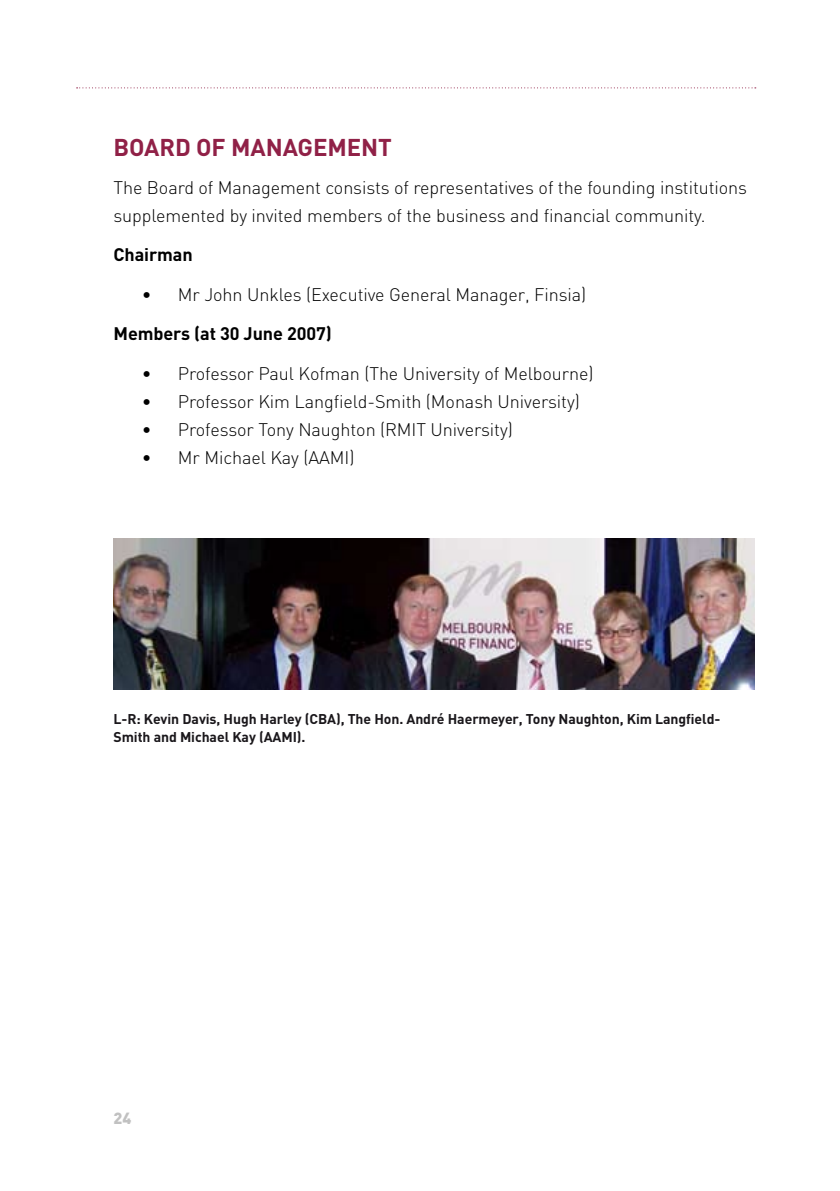
<style>
.page{position:relative;width:840px;height:1191px;background:#fff}
.page>*{position:absolute;margin:0;border:0;box-sizing:border-box;transform-origin:0 0}
.t1{font:700 24px "DIN";color:#902147}
.t2{font:300 18px/28px "DIN";letter-spacing:-.005em;color:#000}
.t3{font:700 18px "DIN";letter-spacing:-.005em;color:#000}
.t4{font:900 16px "DIN";color:#c1c1c1}
.t5{font:700 14px/18px "DIN";letter-spacing:-.005em;color:#1a171b}
</style>
<div class="page">
<svg style="left:77px;top:87px;width:678px;height:1px"></svg>
<img style="left:113px;top:538px;width:641px;height:152px">
<h1 class="t1" style="left:113px;top:132px;width:32px">BOARD</h1>
<h1 class="t1" style="left:196px;top:132px;width:71px">OF MANAGE</h1>
<h1 class="t1" style="left:327px;top:132px;width:35px">MENT</h1>
<p class="t2" style="left:113px;top:173px;width:634px">The Board of Management consists of representatives of the founding institutions supplemented by invited members of the business and financial community.</p>
<p class="t3" style="left:113px;top:243px;width:81px">Chairman</p>
<p class="t2" style="left:178px;top:280px;width:409px">Mr John Unkles (Executive General Manager, Finsia)</p>
<p class="t3" style="left:113px;top:322px;width:220px">Members (at 30 June 2007)</p>
<p class="t2" style="left:178px;top:359px;width:417px">Professor Paul Kofman (The University of Melbourne)<br>Professor Kim Langfield-Smith (Monash University)<br>Professor Tony Naughton (RMIT University)<br>Mr Michael Kay (AAMI)</p>
<p class="t2" style="left:142px;top:280px;width:11px">•</p>
<p class="t2" style="left:142px;top:359px;width:11px;text-align:justify">• • • •</p>
<p class="t5" style="left:113px;top:709px;width:608px">L-R: Kevin Davis, H ugh Harley (CBA), The Hon. André Haermeyer, Tony Naughton, Kim Langfield-<br>Smith and Michael Kay (AAMI).</p>
<p class="t4" style="left:113px;top:1107px;width:10px">24</p>
</div>
